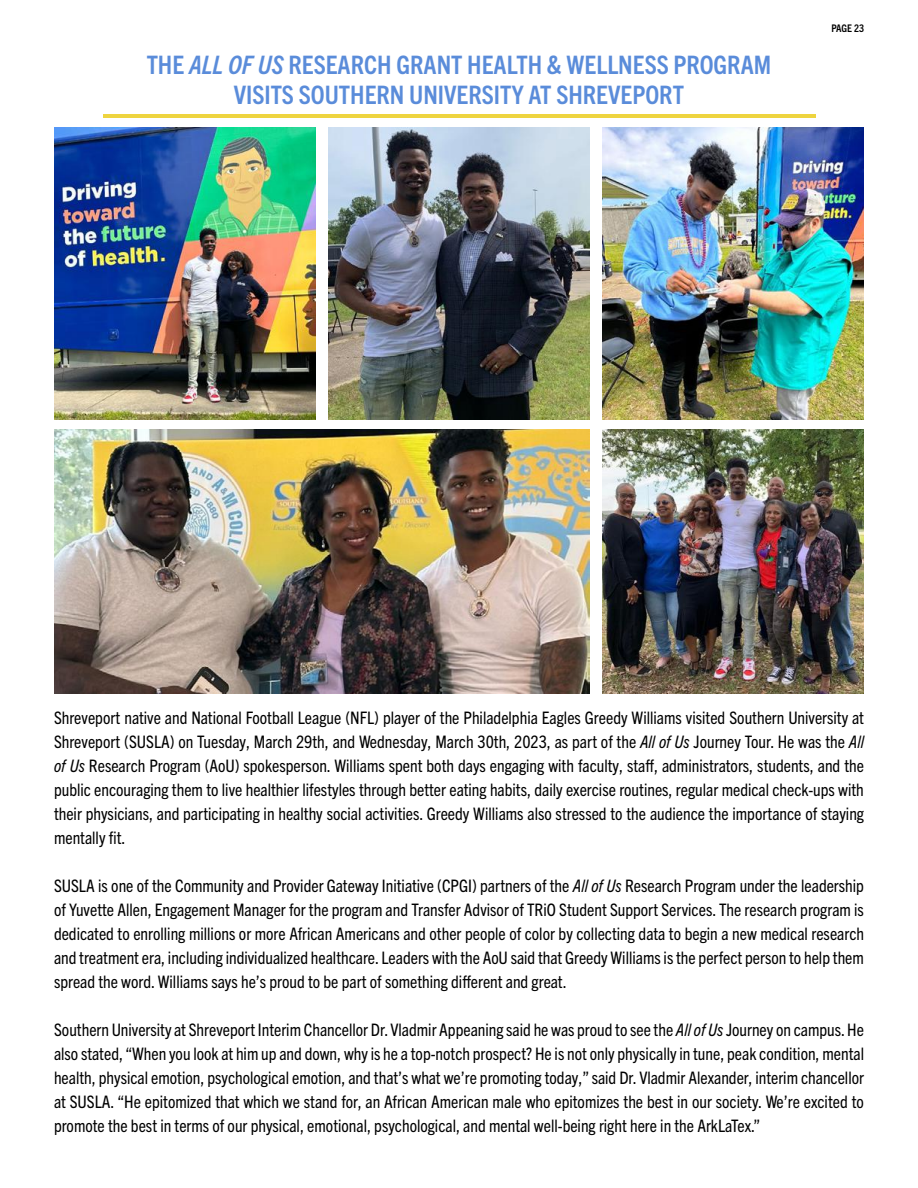
<style>
.page{position:relative;width:918px;height:1188px;background:#fff}
.page>*{position:absolute;margin:0;border:0;box-sizing:border-box;transform-origin:0 0}
.t1{font:700 condensed 25.5px/30.6px "Trade Gothic Next LT Pro";color:#5a8cda;text-align:center}
.t2{font:condensed 17.25px/24px "Trade Gothic Next LT Pro";color:#000;text-align:justify}
.t3{font:700 condensed 10.5px "Trade Gothic Next LT Pro";letter-spacing:-.005em;color:#000}
.s1{font-style:italic}
</style>
<div class="page">
<hr style="left:103px;top:114px;width:712px;height:4px;background:#eed43f">
<img style="left:54px;top:128px;width:261px;height:291px">
<img style="left:54px;top:429px;width:535px;height:264px">
<img style="left:328px;top:128px;width:262px;height:291px">
<img style="left:603px;top:128px;width:261px;height:291px">
<img style="left:603px;top:429px;width:261px;height:264px">
<h1 class="t1" style="left:147px;top:48px;width:626px">THE <span class="s1">ALL OF US</span> RESEARCH GRANT HEALTH &amp; WELLNESS PROGRAM<br>VISITS SOUTHERN UNIVERSITY AT SHREVEPORT</h1>
<p class="t3" style="left:831px;top:21px;width:34px">PAGE 23</p>
<p class="t2" style="left:54px;top:705px;width:812px">Shreveport native and National Football League (NFL) player of the Philadelphia Eagles Greedy Williams visited Southern University at Shreveport (SUSLA) on Tuesday, March 29th, and Wednesday, March 30th, 2023, as part of the <span class="s1">All of Us</span> Journey Tour. He was the <span class="s1">All of Us</span> Research Program (AoU) spokesperson. Williams spent both days engaging with faculty, staff, administrators, students, and the public encouraging them to live healthier lifestyles through better eating habits, daily exercise routines, regular medical check-ups with their physicians, and participating in healthy social activities. Greedy Williams also stressed to the audience the importance of staying mentally fit.</p>
<p class="t2" style="left:54px;top:873px;width:812px">SUSLA is one of the Community and Provider Gateway Initiative (CPGI) partners of the <span class="s1">All of Us</span> Research Program under the leadership of Yuvette Allen, Engagement Manager for the program and Transfer Advisor of TRiO Student Support Services. The research program is dedicated to enrolling millions or more African Americans and other people of color by collecting data to begin a new medical research and treatment era, including individualized healthcare. Leaders with the AoU said that Greedy Williams is the perfect person to help them spread the word. Williams says he’s proud to be part of something different and great.</p>
<p class="t2" style="left:54px;top:1017px;width:812px">Southern University at Shreveport Interim Chancellor Dr. Vladmir Appeaning said he was proud to see the <span class="s1">All of Us</span> Journey on campus. He also stated, “When you look at him up and down, why is he a top-notch prospect? He is not only physically in tune, peak condition, mental health, physical emotion, psychological emotion, and that’s what we’re promoting today,” said Dr. Vladmir Alexander, interim chancellor at SUSLA. “He epitomized that which we stand for, an African American male who epitomizes the best in our society. We’re excited to promote the best in terms of our physical, emotional, psychological, and mental well-being right here in the ArkLaTex.”</p>
</div>
